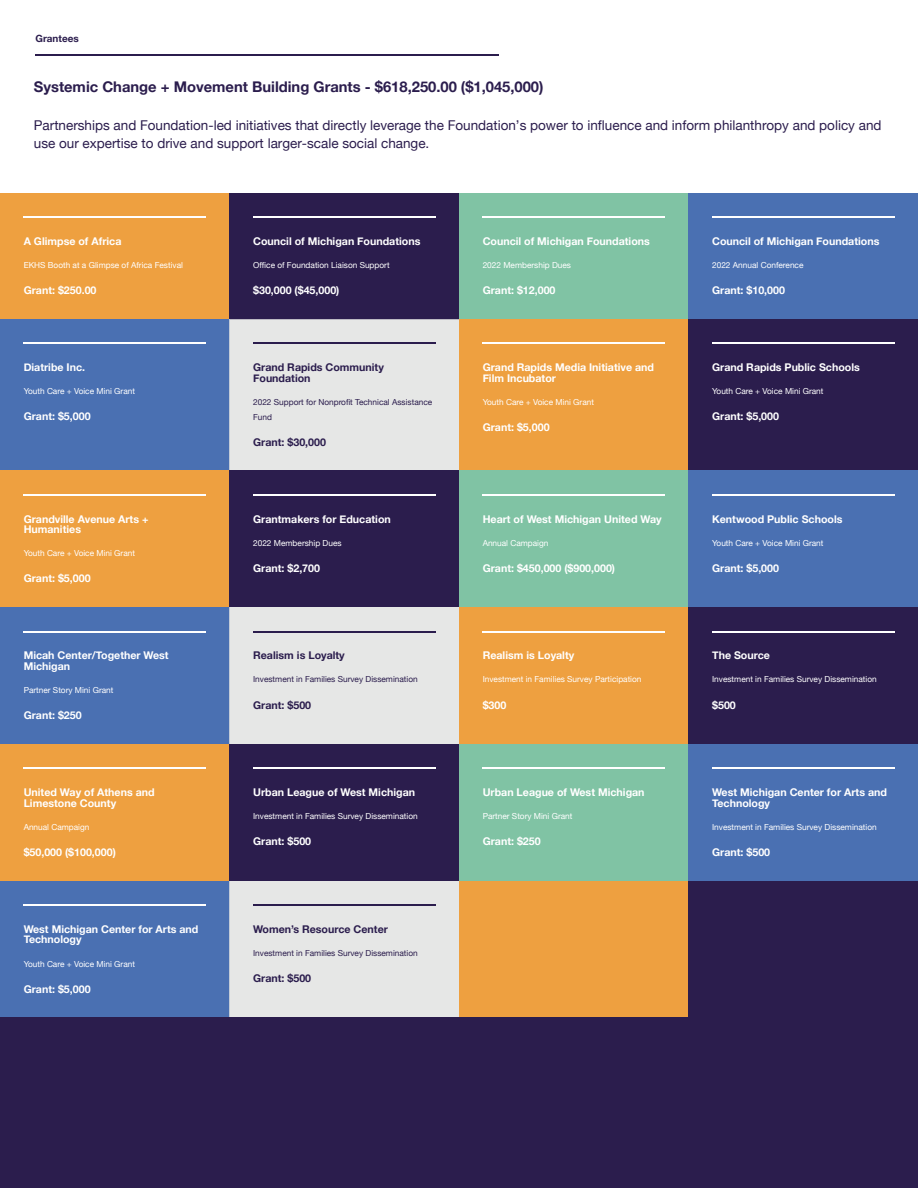
<style>
.page{position:relative;width:918px;height:1188px;background:#fff}
.page>*{position:absolute;margin:0;border:0;box-sizing:border-box;transform-origin:0 0}
.t1{font:700 14.7px "Helvetica Neue";color:#2b1d4d}
.t2{font:13.5px/18px "Helvetica Neue";color:#2b1d4d}
.t3{font:700 10.65px/10.6px "Helvetica Neue";color:#fff}
.t4{font:700 10.65px/10.6px "Helvetica Neue";color:#2b1d4d}
.t5{font:700 9.9px "Helvetica Neue";color:#2b1d4d}
.t6{font:8.25px "Helvetica Neue";color:#fff}
.t7{font:8.25px/14.9px "Helvetica Neue";color:#2b1d4d}
</style>
<div class="page">
<hr style="left:35px;top:55px;width:464px;height:1px;background:#2b1d4d">
<div style="left:0;top:193px;width:230px;height:126px;background:#eea040"></div>
<hr style="left:24px;top:217px;width:182px;height:1px;background:#fff">
<div style="left:230px;top:193px;width:229px;height:126px;background:#2b1d4d"></div>
<hr style="left:253px;top:217px;width:182px;height:1px;background:#fff">
<div style="left:459px;top:193px;width:230px;height:126px;background:#80c3a4"></div>
<hr style="left:483px;top:217px;width:182px;height:1px;background:#fff">
<div style="left:689px;top:193px;width:229px;height:126px;background:#4a70b2"></div>
<hr style="left:712px;top:217px;width:182px;height:1px;background:#fff">
<div style="left:0;top:319px;width:230px;height:152px;background:#4a70b2"></div>
<hr style="left:24px;top:343px;width:182px;height:1px;background:#fff">
<div style="left:230px;top:319px;width:229px;height:152px;background:#e0e1e0"></div>
<hr style="left:253px;top:343px;width:182px;height:1px;background:#2b1d4d">
<div style="left:459px;top:319px;width:230px;height:152px;background:#eea040"></div>
<hr style="left:483px;top:343px;width:182px;height:1px;background:#fff">
<div style="left:689px;top:319px;width:229px;height:152px;background:#2b1d4d"></div>
<hr style="left:712px;top:343px;width:182px;height:1px;background:#fff">
<div style="left:0;top:471px;width:230px;height:136px;background:#eea040"></div>
<hr style="left:24px;top:494px;width:182px;height:1px;background:#fff">
<div style="left:230px;top:471px;width:229px;height:136px;background:#2b1d4d"></div>
<hr style="left:253px;top:494px;width:182px;height:1px;background:#fff">
<div style="left:459px;top:471px;width:230px;height:136px;background:#80c3a4"></div>
<hr style="left:483px;top:494px;width:182px;height:1px;background:#fff">
<div style="left:689px;top:471px;width:229px;height:136px;background:#4a70b2"></div>
<hr style="left:712px;top:494px;width:182px;height:1px;background:#fff">
<div style="left:0;top:607px;width:230px;height:137px;background:#4a70b2"></div>
<hr style="left:24px;top:631px;width:182px;height:1px;background:#fff">
<div style="left:230px;top:607px;width:229px;height:137px;background:#e0e1e0"></div>
<hr style="left:253px;top:631px;width:182px;height:1px;background:#2b1d4d">
<div style="left:459px;top:607px;width:230px;height:137px;background:#eea040"></div>
<hr style="left:483px;top:631px;width:182px;height:1px;background:#fff">
<div style="left:689px;top:607px;width:229px;height:137px;background:#2b1d4d"></div>
<hr style="left:712px;top:631px;width:182px;height:1px;background:#fff">
<div style="left:0;top:744px;width:230px;height:137px;background:#eea040"></div>
<hr style="left:24px;top:768px;width:182px;height:1px;background:#fff">
<div style="left:230px;top:744px;width:229px;height:137px;background:#2b1d4d"></div>
<hr style="left:253px;top:768px;width:182px;height:1px;background:#fff">
<div style="left:459px;top:744px;width:230px;height:137px;background:#80c3a4"></div>
<hr style="left:483px;top:768px;width:182px;height:1px;background:#fff">
<div style="left:689px;top:744px;width:229px;height:137px;background:#4a70b2"></div>
<hr style="left:712px;top:768px;width:182px;height:1px;background:#fff">
<div style="left:0;top:881px;width:230px;height:136px;background:#4a70b2"></div>
<hr style="left:24px;top:904px;width:182px;height:2px;background:#fff">
<div style="left:230px;top:881px;width:229px;height:136px;background:#e0e1e0"></div>
<hr style="left:253px;top:904px;width:182px;height:2px;background:#2b1d4d">
<div style="left:459px;top:881px;width:230px;height:136px;background:#eea040"></div>
<div style="left:689px;top:881px;width:229px;height:136px;background:#2b1d4d"></div>
<div style="left:0;top:1017px;width:918px;height:171px;background:#2b1d4d"></div>
<p class="t5" style="left:35px;top:33px;width:45px">Grantees</p>
<h1 class="t1" style="left:34px;top:78px;width:511px">Systemic Change + Movement Building Grants - $618,250.00 ($1,045,000)</h1>
<p class="t2" style="left:34px;top:117px;width:849px">Partnerships and Foundation-led initiatives that directly leverage the Foundation’s power to influence and inform philanthropy and policy and use our expertise to drive and support larger-scale social change.</p>
<p class="t3" style="left:24px;top:236px;width:99px">A Glimpse of Africa</p>
<p class="t6" style="left:24px;top:259px;width:161px">EKHS Booth at a Glimpse of Africa Festival</p>
<p class="t3" style="left:24px;top:285px;width:74px">Grant: $250.00</p>
<p class="t3" style="left:24px;top:362px;width:63px">Diatribe Inc.</p>
<p class="t6" style="left:24px;top:385px;width:113px">Youth Care + Voice Mini Grant</p>
<p class="t3" style="left:24px;top:411px;width:68px">Grant: $5,000</p>
<p class="t3" style="left:24px;top:513px;width:126px">Grandville Avenue Arts +<br>Humanities</p>
<p class="t6" style="left:24px;top:548px;width:113px">Youth Care + Voice Mini Grant</p>
<p class="t3" style="left:24px;top:573px;width:68px">Grant: $5,000</p>
<p class="t3" style="left:24px;top:650px;width:147px">Micah Center/Together West<br>Michigan</p>
<p class="t6" style="left:24px;top:684px;width:91px">Partner Story Mini Grant</p>
<p class="t3" style="left:24px;top:710px;width:60px">Grant: $250</p>
<p class="t3" style="left:24px;top:787px;width:133px">United Way of Athens and<br>Limestone County</p>
<p class="t6" style="left:24px;top:821px;width:67px">Annual Campaign</p>
<p class="t3" style="left:24px;top:847px;width:94px">$50,000 ($100,000)</p>
<p class="t3" style="left:24px;top:923px;width:176px">West Michigan Center for Arts and<br>Technology</p>
<p class="t6" style="left:24px;top:958px;width:113px">Youth Care + Voice Mini Grant</p>
<p class="t3" style="left:24px;top:983px;width:68px">Grant: $5,000</p>
<p class="t3" style="left:253px;top:236px;width:169px">Council of Michigan Foundations</p>
<p class="t6" style="left:253px;top:259px;width:138px">Office of Foundation Liaison Support</p>
<p class="t3" style="left:253px;top:285px;width:88px">$30,000 ($45,000)</p>
<p class="t4" style="left:253px;top:362px;width:132px">Grand Rapids Community<br>Foundation</p>
<p class="t7" style="left:253px;top:395px;width:181px">2022 Support for Nonprofit Technical Assistance<br>Fund</p>
<p class="t4" style="left:253px;top:436px;width:74px">Grant: $30,000</p>
<p class="t3" style="left:253px;top:513px;width:139px">Grantmakers for Education</p>
<p class="t6" style="left:253px;top:537px;width:90px">2022 Membership Dues</p>
<p class="t3" style="left:253px;top:562px;width:68px">Grant: $2,700</p>
<p class="t4" style="left:253px;top:650px;width:93px">Realism is Loyalty</p>
<p class="t7" style="left:253px;top:673px;width:166px">Investment in Families Survey Dissemination</p>
<p class="t4" style="left:253px;top:699px;width:60px">Grant: $500</p>
<p class="t3" style="left:253px;top:787px;width:163px">Urban League of West Michigan</p>
<p class="t6" style="left:253px;top:810px;width:166px">Investment in Families Survey Dissemination</p>
<p class="t3" style="left:253px;top:836px;width:60px">Grant: $500</p>
<p class="t4" style="left:253px;top:923px;width:136px">Women’s Resource Center</p>
<p class="t7" style="left:253px;top:946px;width:166px">Investment in Families Survey Dissemination</p>
<p class="t4" style="left:253px;top:973px;width:60px">Grant: $500</p>
<p class="t3" style="left:483px;top:236px;width:169px">Council of Michigan Foundations</p>
<p class="t6" style="left:483px;top:259px;width:90px">2022 Membership Dues</p>
<p class="t3" style="left:483px;top:285px;width:74px">Grant: $12,000</p>
<p class="t3" style="left:483px;top:362px;width:173px">Grand Rapids Media Initiative and<br>Film Incubator</p>
<p class="t6" style="left:483px;top:396px;width:113px">Youth Care + Voice Mini Grant</p>
<p class="t3" style="left:483px;top:422px;width:68px">Grant: $5,000</p>
<p class="t3" style="left:483px;top:513px;width:181px">Heart of West Michigan United Way</p>
<p class="t6" style="left:483px;top:537px;width:67px">Annual Campaign</p>
<p class="t3" style="left:483px;top:562px;width:134px">Grant: $450,000 ($900,000)</p>
<p class="t3" style="left:483px;top:650px;width:93px">Realism is Loyalty</p>
<p class="t6" style="left:483px;top:674px;width:160px">Investment in Families Survey Participation</p>
<p class="t3" style="left:483px;top:699px;width:25px">$300</p>
<p class="t3" style="left:483px;top:787px;width:163px">Urban League of West Michigan</p>
<p class="t6" style="left:483px;top:810px;width:91px">Partner Story Mini Grant</p>
<p class="t3" style="left:483px;top:836px;width:60px">Grant: $250</p>
<p class="t3" style="left:712px;top:236px;width:169px">Council of Michigan Foundations</p>
<p class="t6" style="left:712px;top:259px;width:93px">2022 Annual Conference</p>
<p class="t3" style="left:712px;top:285px;width:74px">Grant: $10,000</p>
<p class="t3" style="left:712px;top:362px;width:149px">Grand Rapids Public Schools</p>
<p class="t6" style="left:712px;top:385px;width:113px">Youth Care + Voice Mini Grant</p>
<p class="t3" style="left:712px;top:411px;width:68px">Grant: $5,000</p>
<p class="t3" style="left:712px;top:513px;width:132px">Kentwood Public Schools</p>
<p class="t6" style="left:712px;top:537px;width:113px">Youth Care + Voice Mini Grant</p>
<p class="t3" style="left:712px;top:562px;width:68px">Grant: $5,000</p>
<p class="t3" style="left:712px;top:650px;width:59px">The Source</p>
<p class="t6" style="left:712px;top:674px;width:166px">Investment in Families Survey Dissemination</p>
<p class="t3" style="left:712px;top:699px;width:25px">$500</p>
<p class="t3" style="left:712px;top:787px;width:176px">West Michigan Center for Arts and<br>Technology</p>
<p class="t6" style="left:712px;top:821px;width:166px">Investment in Families Survey Dissemination</p>
<p class="t3" style="left:712px;top:847px;width:60px">Grant: $500</p>
</div>
